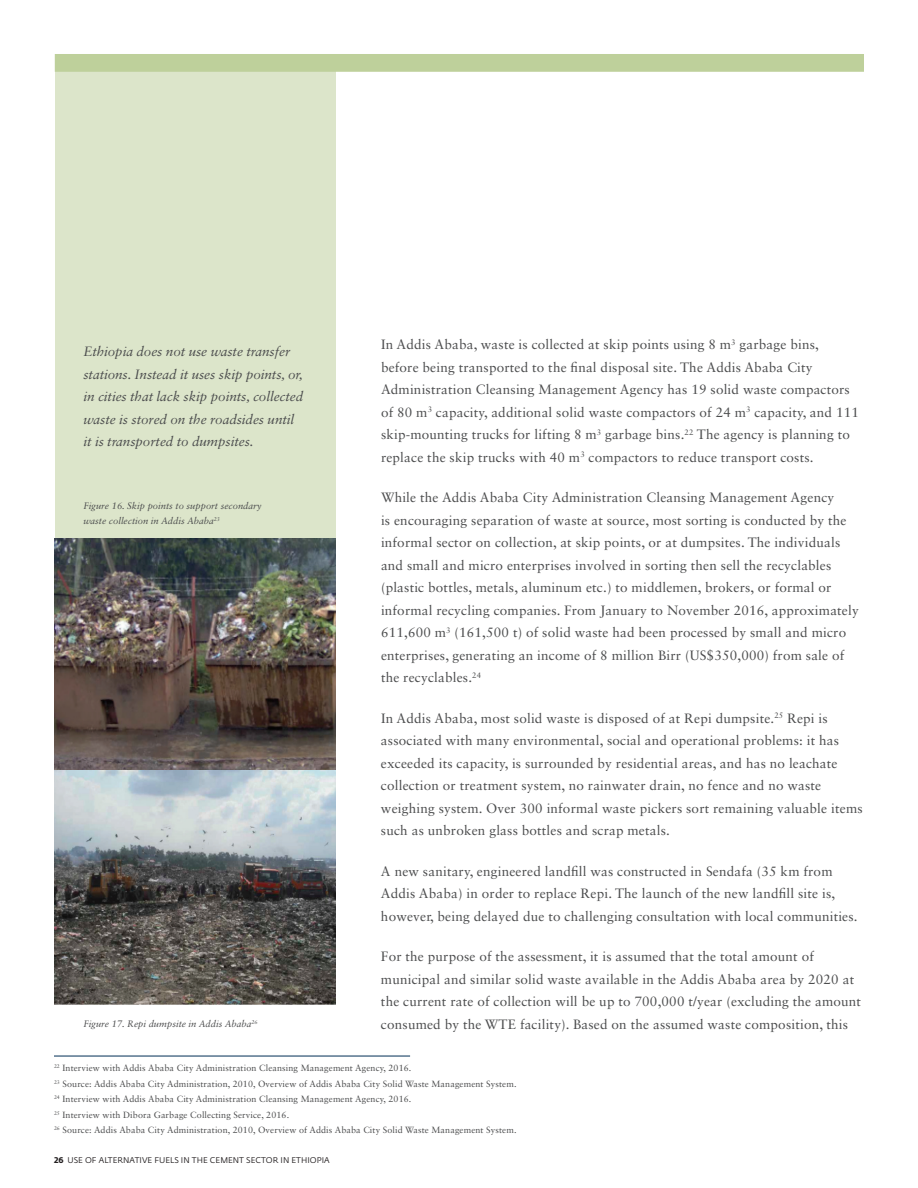
<style>
.page{position:relative;width:918px;height:1188px;background:#fff}
.page>*{position:absolute;margin:0;border:0;box-sizing:border-box;transform-origin:0 0}
.t1{font:13.5px/22.5px "Sabon LT Std";letter-spacing:.015em;color:#4b4c4d}
.t2{font:italic 13.5px/22.5px "Sabon LT Std";letter-spacing:-.005em;color:#4b4c4d}
.t3{font:italic 9.45px/15px "Sabon LT Std";color:#4b4c4d}
.t4{font:9px/15.5px "Sabon LT Std";letter-spacing:.015em;color:#4b4c4d}
.t5{font:8.25px "Fedra Sans Std";color:#231f20}
.s1{font-weight:700}
</style>
<div class="page">
<div style="left:55px;top:54px;width:280px;height:564px;background:#dce5ca"></div>
<img style="left:55px;top:538px;width:280px;height:233px">
<svg style="left:55px;top:771px;width:280px;height:233px"></svg>
<hr style="left:54px;top:1056px;width:356px;height:1px;background:#002e54">
<div style="left:55px;top:54px;width:809px;height:18px;background:#bed09b"></div>
<p class="t2" style="left:83px;top:340px;width:221px">Ethiopia does not use waste transfer stations. Instead it uses skip points, or, in cities that lack skip points, collected waste is stored on the roadsides until it is transported to dumpsites.</p>
<p class="t3" style="left:83px;top:498px;width:180px">Figure 16. Skip points to support secondary waste collection in Addis Ababa<sup>23</sup></p>
<p class="t3" style="left:83px;top:1017px;width:176px">Figure 17. Repi dumpsite in Addis Ababa<sup>26</sup></p>
<p class="t1" style="left:381px;top:333px;width:479px">In Addis Ababa, waste is collected at skip points using 8 m<sup>3</sup> garbage bins, before being transported to the final disposal site. The Addis Ababa City Administration Cleansing Management Agency has 19 solid waste compactors of 80 m<sup>3</sup> capacity, additional solid waste compactors of 24 m<sup>3</sup> capacity, and 111 skip-mounting trucks for lifting 8 m<sup>3</sup> garbage bins.<sup>22</sup> The agency is planning to replace the skip trucks with 40 m<sup>3</sup> compactors to reduce transport costs.</p>
<p class="t1" style="left:381px;top:486px;width:479px">While the Addis Ababa City Administration Cleansing Management Agency<br>is encouraging separation of waste at source, most sorting is conducted by the informal sector on collection, at skip points, or at dumpsites. The individuals and small and micro enterprises involved in sorting then sell the recyclables (plastic bottles, metals, aluminum etc.) to middlemen, brokers, or formal or informal recycling companies. From January to November 2016, approximately 611,600 m<sup>3</sup> (161,500 t) of solid waste had been processed by small and micro enterprises, generating an income of 8 million Birr (US$350,000) from sale of the recyclables.<sup>24</sup></p>
<p class="t1" style="left:381px;top:707px;width:483px">In Addis Ababa, most solid waste is disposed of at Repi dumpsite.<sup>25</sup> Repi is associated with many environmental, social and operational problems: it has exceeded its capacity, is surrounded by residential areas, and has no leachate collection or treatment system, no rainwater drain, no fence and no waste weighing system. Over 300 informal waste pickers sort remaining valuable items such as unbroken glass bottles and scrap metals.</p>
<p class="t1" style="left:381px;top:860px;width:478px">A new sanitary, engineered landfill was constructed in Sendafa (35 km from<br>Addis Ababa) in order to replace Repi. The launch of the new landfill site is, however, being delayed due to challenging consultation with local communities.</p>
<p class="t1" style="left:381px;top:945px;width:482px">For the purpose of the assessment, it is assumed that the total amount of municipal and similar solid waste available in the Addis Ababa area by 2020 at the current rate of collection will be up to 700,000 t/year (excluding the amount consumed by the WTE facility). Based on the assumed waste composition, this</p>
<p class="t4" style="left:54px;top:1060px;width:464px"><sup>22</sup> Interview with Addis Ababa City Administration Cleansing Management Agency, 2016.<br><sup>23</sup> Source: Addis Ababa City Administration, 2010, Overview of Addis Ababa City Solid Waste Management System.<br><sup>24</sup> Interview with Addis Ababa City Administration Cleansing Management Agency, 2016.<br><sup>25</sup> Interview with Dibora Garbage Collecting Service, 2016.<br><sup>26</sup> Source: Addis Ababa City Administration, 2010, Overview of Addis Ababa City Solid Waste Management System.</p>
<p class="t5" style="left:54px;top:1155px;width:277px"><span class="s1">26</span> USE OF ALTERNATIVE FUELS IN TH E CEM ENT SECTOR IN ETHIOPIA</p>
</div>
